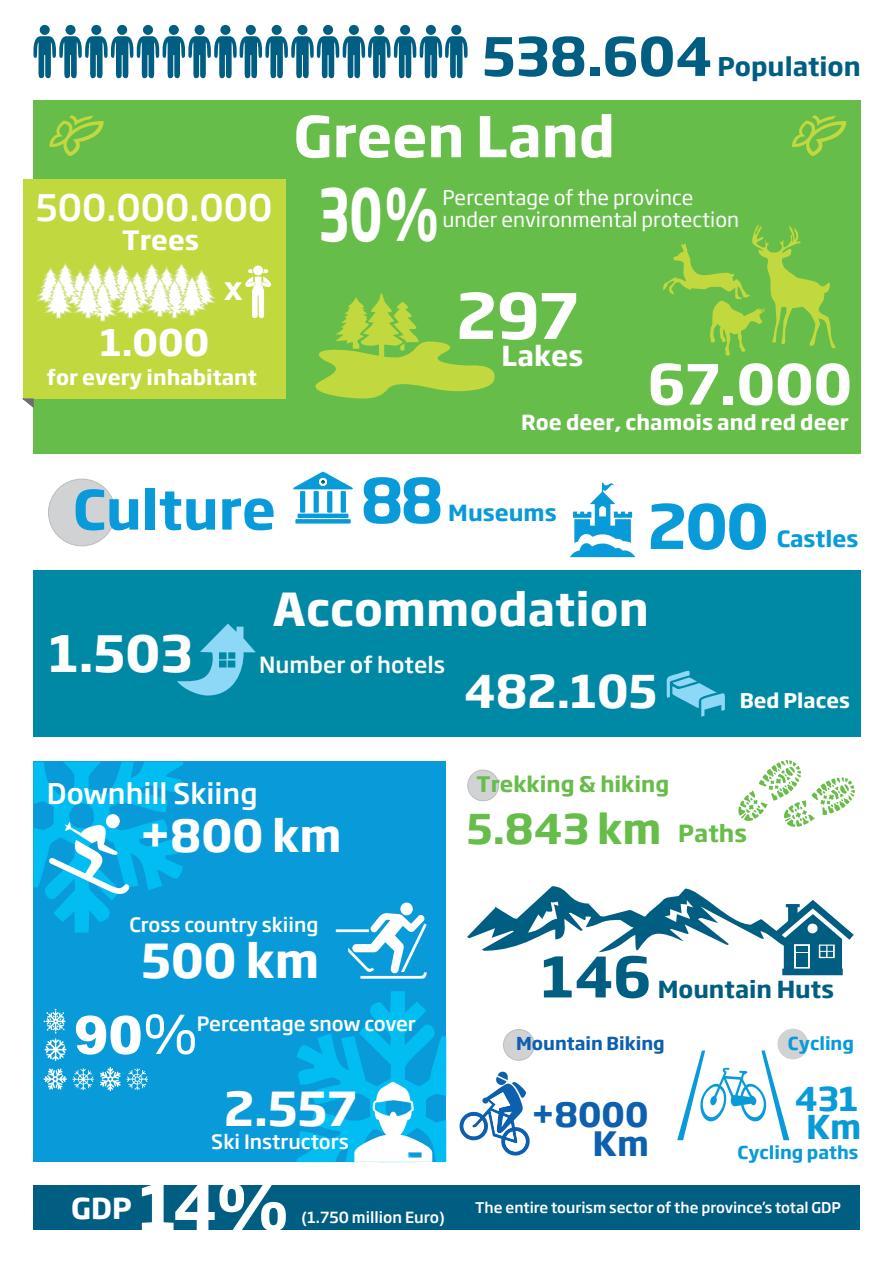
<style>
.page{position:relative;width:893px;height:1263px;background:#fff}
.page>*{position:absolute;margin:0;border:0;box-sizing:border-box;transform-origin:0 0}
.t1{font:700 70.65px "Soho Gothic Pro";color:#fff;scale:.66 1}
.t2{font:700 61.8px "Soho Gothic Pro";color:#fff}
.t3{font:700 60.15px "Soho Gothic Pro";color:#089ad9}
.t4{font:700 55.5px "Soho Gothic Pro";color:#fff}
.t5{font:700 55.05px "Soho Gothic Pro";color:#005e82}
.t6{font:700 54.45px "Soho Gothic Pro";color:#fff}
.t7{font:700 53.4px "Soho Gothic Pro";color:#089ad9}
.t8{font:900 52.95px "Arial";color:#fff}
.t9{font:700 49.5px "Soho Gothic Pro";color:#fff}
.t10{font:700 46.35px "Soho Gothic Pro";color:#fff}
.t11{font:700 45px "Soho Gothic Pro";color:#fff}
.t12{font:700 44.55px "Soho Gothic Pro";color:#fff}
.t13{font:700 43.8px "Soho Gothic Pro";color:#fff}
.t14{font:700 40.5px "Soho Gothic Pro";color:#67bd4a}
.t15{font:500 36.15px "Soho Gothic Pro";color:#fff}
.t16{font:700 36.15px "Soho Gothic Pro";color:#fff}
.t17{font:700 33.3px "Arial";color:#fff}
.t18{font:700 33.15px/29.1px "Soho Gothic Pro";color:#0d60ae;text-align:right}
.t19{font:700 32.4px/28.3px "Soho Gothic Pro";color:#089ad9;text-align:center}
.t20{font:700 28.5px "Soho Gothic Pro";color:#fff}
.t21{font:500 28.05px "Soho Gothic Pro";color:#fff}
.t22{font:700 27.3px "Soho Gothic Pro";color:#fff}
.t23{font:700 26.25px "Soho Gothic Pro";color:#fff}
.t24{font:700 25.35px "Soho Gothic Pro";color:#005e82}
.t25{font:700 23.25px "Soho Gothic Pro";color:#005e82}
.t26{font:500 22.05px "Soho Gothic Pro";color:#fff}
.t27{font:700 22.05px "Soho Gothic Pro";color:#089ad9}
.t28{font:700 21.15px "Soho Gothic Pro";color:#67bd4a}
.t29{font:700 20.4px "Soho Gothic Pro";color:#fff}
.t30{font:20.25px/22.5px "Soho Gothic Pro";color:#fff}
.t31{font:700 19.95px "Soho Gothic Pro";color:#fff}
.t32{font:500 19.5px "Soho Gothic Pro";color:#fff}
.t33{font:700 17.7px "Soho Gothic Pro";color:#0d60ae}
.t34{font:700 17.7px "Soho Gothic Pro";color:#089ad9}
.t35{font:700 17.55px "Soho Gothic Pro";color:#089ad9}
.t36{font:500 15.15px "Soho Gothic Pro";color:#fff}
.t37{font:500 14.55px "Soho Gothic Pro";color:#fff}
.s1{font-size:52.05px}
.s2{font-size:23.1px}
.s3{font-family:"Soho Gothic Pro";font-weight:400}
.s4{font-size:62.85px}
</style>
<div class="page">
<div style="left:777px;top:1029px;width:31px;height:30px;background:#d1d2d4;border-radius:50%"></div>
<div style="left:468px;top:770px;width:30px;height:31px;background:#d1d2d4;border-radius:50%"></div>
<div style="left:468px;top:770px;width:31px;height:31px;border:1px solid #bcbdc0;border-radius:50%"></div>
<div style="left:34px;top:570px;width:827px;height:167px;background:#0089a5"></div>
<div style="left:33px;top:762px;width:413px;height:400px;background:#089ad9"></div>
<div style="left:34px;top:100px;width:827px;height:354px;background:#67bd4a"></div>
<div style="left:23px;top:179px;width:262px;height:220px;background:#c2d83f"></div>
<div style="left:40px;top:25px;width:10px;height:10px;background:#005e82;border-radius:50%"></div>
<div style="left:66px;top:25px;width:10px;height:10px;background:#005e82;border-radius:50%"></div>
<div style="left:91px;top:25px;width:10px;height:10px;background:#005e82;border-radius:50%"></div>
<div style="left:117px;top:25px;width:10px;height:10px;background:#005e82;border-radius:50%"></div>
<div style="left:143px;top:25px;width:10px;height:10px;background:#005e82;border-radius:50%"></div>
<div style="left:169px;top:25px;width:10px;height:10px;background:#005e82;border-radius:50%"></div>
<div style="left:195px;top:25px;width:10px;height:10px;background:#005e82;border-radius:50%"></div>
<div style="left:220px;top:25px;width:10px;height:10px;background:#005e82;border-radius:50%"></div>
<div style="left:246px;top:25px;width:10px;height:10px;background:#005e82;border-radius:50%"></div>
<div style="left:272px;top:25px;width:10px;height:10px;background:#005e82;border-radius:50%"></div>
<div style="left:297px;top:25px;width:10px;height:10px;background:#005e82;border-radius:50%"></div>
<svg style="left:245px;top:265px;width:26px;height:53px"></svg>
<svg style="left:23px;top:399px;width:11px;height:9px"></svg>
<svg style="left:36px;top:264px;width:180px;height:58px"></svg>
<svg style="left:315px;top:293px;width:180px;height:105px"></svg>
<svg style="left:663px;top:225px;width:172px;height:131px"></svg>
<svg style="left:667px;top:671px;width:58px;height:46px"></svg>
<svg style="left:738px;top:760px;width:117px;height:67px"></svg>
<svg style="left:177px;top:624px;width:79px;height:71px"></svg>
<svg style="left:467px;top:886px;width:387px;height:89px"></svg>
<svg style="left:677px;top:1050px;width:112px;height:90px"></svg>
<div style="left:503px;top:1029px;width:31px;height:31px;background:#d1d2d4;border-radius:50%"></div>
<div style="left:503px;top:1029px;width:31px;height:31px;border:1px solid #bcbdc0;border-radius:50%"></div>
<svg style="left:33px;top:762px;width:150px;height:170px"></svg>
<svg style="left:296px;top:991px;width:150px;height:171px"></svg>
<svg style="left:336px;top:902px;width:91px;height:77px"></svg>
<div style="left:33px;top:1186px;width:827px;height:44px;background:#005e82"></div>
<div style="left:323px;top:25px;width:10px;height:10px;background:#005e82;border-radius:50%"></div>
<div style="left:349px;top:25px;width:10px;height:10px;background:#005e82;border-radius:50%"></div>
<div style="left:374px;top:25px;width:10px;height:10px;background:#005e82;border-radius:50%"></div>
<div style="left:400px;top:25px;width:10px;height:10px;background:#005e82;border-radius:50%"></div>
<div style="left:426px;top:25px;width:10px;height:10px;background:#005e82;border-radius:50%"></div>
<div style="left:451px;top:25px;width:10px;height:10px;background:#005e82;border-radius:50%"></div>
<svg style="left:33px;top:36px;width:434px;height:42px"></svg>
<div style="left:295px;top:519px;width:56px;height:5px;background:#089ad9"></div>
<svg style="left:293px;top:471px;width:60px;height:47px"></svg>
<svg style="left:570px;top:483px;width:65px;height:74px"></svg>
<div style="left:48px;top:479px;width:67px;height:67px;background:#d1d2d4;border-radius:50%"></div>
<div style="left:48px;top:479px;width:67px;height:67px;border:1px solid #bcbdc0;border-radius:50%"></div>
<svg style="left:44px;top:1068px;width:23px;height:22px"></svg>
<svg style="left:44px;top:1009px;width:22px;height:52px"></svg>
<svg style="left:73px;top:1068px;width:21px;height:22px"></svg>
<svg style="left:100px;top:1067px;width:48px;height:24px"></svg>
<svg style="left:49px;top:115px;width:55px;height:41px"></svg>
<svg style="left:459px;top:1071px;width:71px;height:85px"></svg>
<svg style="left:792px;top:115px;width:54px;height:41px"></svg>
<h3 class="t15" style="left:36px;top:179px;width:238px">500.000.000</h3>
<p class="t23" style="left:122px;top:220px;width:78px">Trees</p>
<h3 class="t16" style="left:100px;top:314px;width:111px">1.000</h3>
<h3 class="t17" style="left:224px;top:267px;width:20px">x</h3>
<p class="t29" style="left:47px;top:361px;width:212px">for every inhabitant</p>
<p class="t24" style="left:482px;top:46px;width:380px"><span class="s1">538.604</span> Population</p>
<h3 class="t4" style="left:294px;top:92px;width:323px">Green Land</h3>
<h1 class="t1" style="left:319px;top:159px;width:183px">30%</h1>
<p class="t30" style="left:442px;top:185px;width:298px">Percentage of the province under environmental protection</p>
<h2 class="t2" style="left:456px;top:267px;width:124px">297</h2>
<h3 class="t22" style="left:502px;top:334px;width:83px">Lakes</h3>
<h3 class="t6" style="left:648px;top:341px;width:206px">67.000</h3>
<p class="t29" style="left:521px;top:406px;width:329px">Roe deer, chamois and red deer</p>
<h3 class="t7" style="left:73px;top:467px;width:204px">Culture</h3>
<h3 class="t3" style="left:361px;top:453px;width:84px">88</h3>
<p class="t27" style="left:448px;top:495px;width:110px">Museums</p>
<h3 class="t3" style="left:648px;top:479px;width:123px">200</h3>
<p class="t27" style="left:777px;top:521px;width:83px">Castles</p>
<h3 class="t11" style="left:272px;top:573px;width:378px">Accommodation</h3>
<h3 class="t9" style="left:49px;top:614px;width:145px">1.503</h3>
<p class="t26" style="left:259px;top:647px;width:187px">Number of hotels</p>
<h3 class="t12" style="left:464px;top:656px;width:195px">482.105</h3>
<p class="t31" style="left:740px;top:685px;width:112px">Bed Places</p>
<h3 class="t21" style="left:47px;top:772px;width:212px">Downhill Skiing</h3>
<h3 class="t13" style="left:140px;top:801px;width:203px">+800 km</h3>
<p class="t28" style="left:477px;top:768px;width:194px">Trekking &amp; hiking</p>
<h3 class="t14" style="left:467px;top:796px;width:282px">5.843 km <span class="s2">Paths</span></h3>
<p class="t32" style="left:129px;top:909px;width:191px">Cross country skiing</p>
<h3 class="t10" style="left:141px;top:924px;width:179px">500 km</h3>
<h3 class="t8" style="left:74px;top:997px;width:125px">90<span class="s3">%</span></h3>
<p class="t32" style="left:197px;top:1008px;width:220px">Percentage snow cover</p>
<h3 class="t10" style="left:224px;top:1072px;width:134px">2.557</h3>
<p class="t32" style="left:211px;top:1126px;width:139px">Ski Instructors</p>
<h3 class="t20" style="left:71px;top:1186px;width:219px">GDP <span class="s4">14%</span></h3>
<p class="t36" style="left:301px;top:1206px;width:145px">(1.750 million Euro)</p>
<h3 class="t5" style="left:541px;top:933px;width:112px">146</h3>
<p class="t25" style="left:658px;top:971px;width:178px">Mountain Huts</p>
<p class="t34" style="left:788px;top:1029px;width:68px">Cycling</p>
<p class="t33" style="left:516px;top:1029px;width:150px">Mountain Biking</p>
<h3 class="t18" style="left:532px;top:1097px;width:119px">+8000<br>Km</h3>
<h3 class="t19" style="left:795px;top:1082px;width:68px">431<br>Km</h3>
<p class="t35" style="left:737px;top:1138px;width:122px">Cycling paths</p>
<p class="t37" style="left:475px;top:1196px;width:367px">The entire tourism sector of the province’s total GDP</p>
</div>
